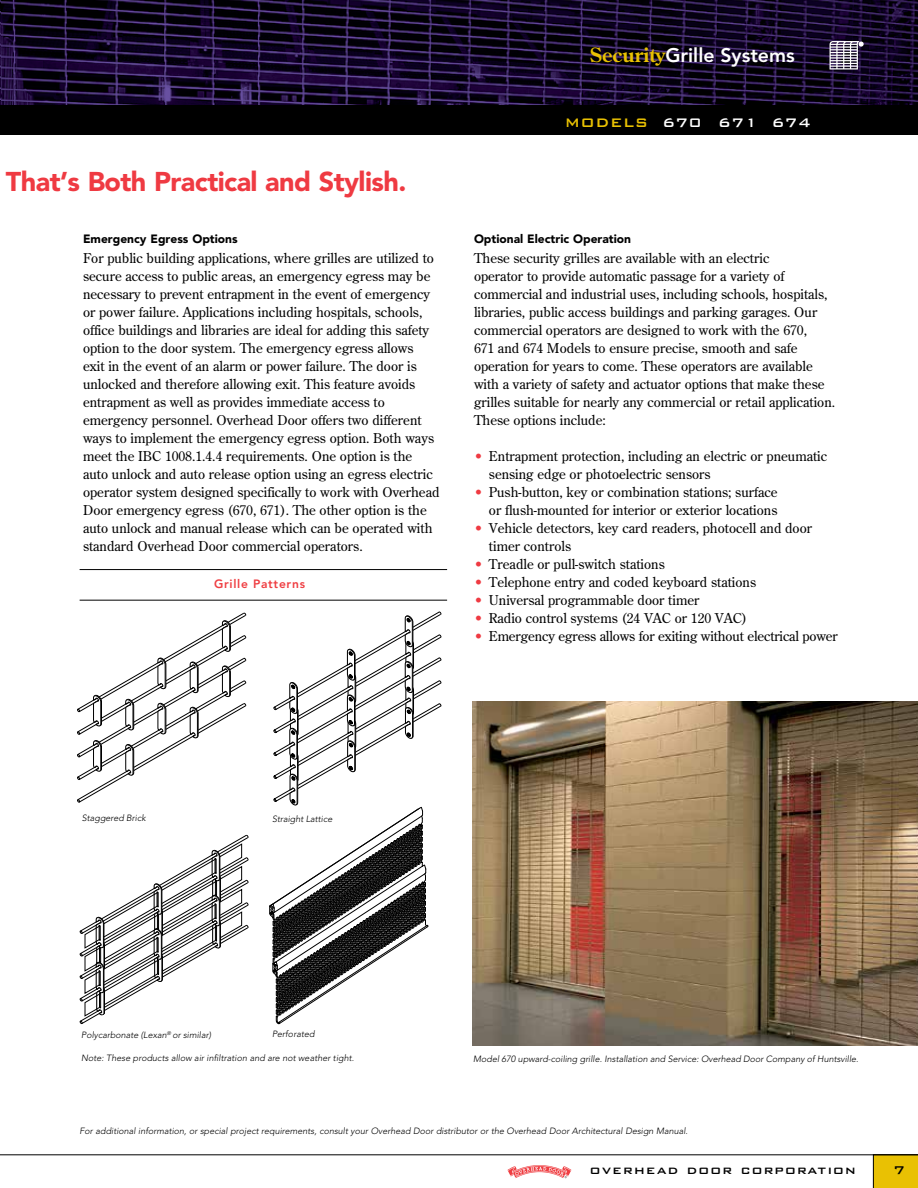
<style>
.page{position:relative;width:918px;height:1188px;background:#fff}
.page>*{position:absolute;margin:0;border:0;box-sizing:border-box;transform-origin:0 0}
.t1{font:900 27px "Avenir LT Std";letter-spacing:-.02em;color:#ef3a42}
.t2{font:800 19.5px "Avenir LT Std";color:#fff}
.t3{font:500 16.5px "Bank Gothic BT";letter-spacing:.03em;color:#fff}
.t4{font:500 15px "Bank Gothic BT";letter-spacing:.085em;color:#000}
.t5{font:13.5px/18px "Century Old Style Std";color:#000}
.t6{font:900 12px "Avenir LT Std";color:#000}
.t7{font:800 12px "Avenir LT Std";letter-spacing:.06em;color:#ef3e42}
.t8{font:italic 300 9px "Avenir LT Std";color:#000}
.s1{font-family:"Century Old Style Std";font-weight:700;color:#e9c103}
.s2{color:#e9c103}
.s3{color:#ef3a42}
</style>
<div class="page">
<svg style="left:873px;top:1155px;width:45px;height:33px"></svg>
<hr style="left:0;top:1154px;width:918px;height:1px;background:#000">
<img style="left:0;top:0;width:1px;height:106px">
<img style="left:1px;top:0;width:917px;height:106px">
<svg style="left:830px;top:41px;width:34px;height:28px"></svg>
<div style="left:0;top:106px;width:918px;height:29px;background:#000"></div>
<svg style="left:507px;top:1165px;width:65px;height:14px"></svg>
<img style="left:472px;top:701px;width:446px;height:344px">
<hr style="left:80px;top:569px;width:367px;height:1px;background:#000">
<hr style="left:80px;top:600px;width:367px;height:1px;background:#000">
<svg style="left:77px;top:611px;width:365px;height:414px"></svg>
<h1 class="t1" style="left:6px;top:165px;width:402px">That’s Both Practical and Stylish.</h1>
<p class="t6" style="left:83px;top:232px;width:156px">Emergency Egress Options</p>
<p class="t5" style="left:83px;top:249px;width:358px">For public building applications, where grilles are utilized to secure access to public areas, an emergency egress may be necessary to prevent entrapment in the event of emergency or power failure. Applications including hospitals, schools, office buildings and libraries are ideal for adding this safety option to the door system. The emergency egress allows<br>exit in the event of an alarm or power failure. The door is unlocked and therefore allowing exit. This feature avoids entrapment as well as provides immediate access to emergency personnel. Overhead Door offers two different ways to implement the emergency egress option. Both ways meet the IBC 1008.1.4.4 requirements. One option is the auto unlock and auto release option using an egress electric operator system designed specifically to work with Overhead Door emergency egress (670, 671). The other option is the auto unlock and manual release which can be operated with standard Overhead Door commercial operators.</p>
<p class="t7" style="left:214px;top:577px;width:92px">Grille Patterns</p>
<h2 class="t2" style="left:590px;top:44px;width:206px"><span class="s1">Security</span>Grille Systems</h2>
<p class="t3" style="left:565px;top:113px;width:248px"><span class="s2">MODELS</span> 670 671 674</p>
<p class="t6" style="left:474px;top:232px;width:159px">Optional Electric Operation</p>
<p class="t5" style="left:474px;top:249px;width:363px">These security grilles are available with an electric<br>operator to provide automatic passage for a variety of commercial and industrial uses, including schools, hospitals, libraries, public access buildings and parking garages. Our commercial operators are designed to work with the 670,<br>671 and 674 Models to ensure precise, smooth and safe operation for years to come. These operators are available with a variety of safety and actuator options that make these grilles suitable for nearly any commercial or retail application.<br>These options include:</p>
<p class="t5" style="left:489px;top:447px;width:340px;text-indent:-15px"><span class="s3">•</span> Entrapment protection, including an electric or pneumatic sensing edge or photoelectric sensors</p>
<p class="t5" style="left:474px;top:483px;width:305px;text-align:right"><span class="s3">•</span> Push-button, key or combination stations; surface or flush-mounted for interior or exterior locations</p>
<p class="t5" style="left:489px;top:519px;width:325px;text-indent:-15px"><span class="s3">•</span> Vehicle detectors, key card readers, photocell and door timer controls</p>
<p class="t5" style="left:474px;top:555px;width:192px"><span class="s3">•</span> Treadle or pull-switch stations</p>
<p class="t5" style="left:474px;top:573px;width:284px"><span class="s3">•</span> Telephone entry and coded keyboard stations</p>
<p class="t5" style="left:474px;top:591px;width:227px"><span class="s3">•</span> Universal programmable door timer</p>
<p class="t5" style="left:474px;top:609px;width:275px"><span class="s3">•</span> Radio control systems (24 VAC or 120 VAC)</p>
<p class="t5" style="left:474px;top:627px;width:365px"><span class="s3">•</span> Emergency egress allows for exiting without electrical power</p>
<p class="t8" style="left:82px;top:813px;width:65px">Staggered Brick</p>
<p class="t8" style="left:272px;top:813px;width:62px">Straight Lattice</p>
<p class="t8" style="left:81px;top:1029px;width:131px">Polycarbonate (Lexan<sup>®</sup> or similar)</p>
<p class="t8" style="left:272px;top:1029px;width:44px">Perforated</p>
<p class="t8" style="left:81px;top:1052px;width:275px">Note: These products allow air infiltration and are not weather tight.</p>
<p class="t8" style="left:473px;top:1053px;width:387px">Model 670 upward-coiling grille. Installation and Service: Overhead Door Company of Huntsville.</p>
<p class="t8" style="left:80px;top:1126px;width:610px">For additional information, or special project requirements, consult your Overhead Door distributor or the Overhead Door Architectural Design Manual.</p>
<p class="t4" style="left:590px;top:1162px;width:268px">overhead door corporation</p>
<p class="t4" style="left:893px;top:1162px;width:13px">7</p>
</div>
